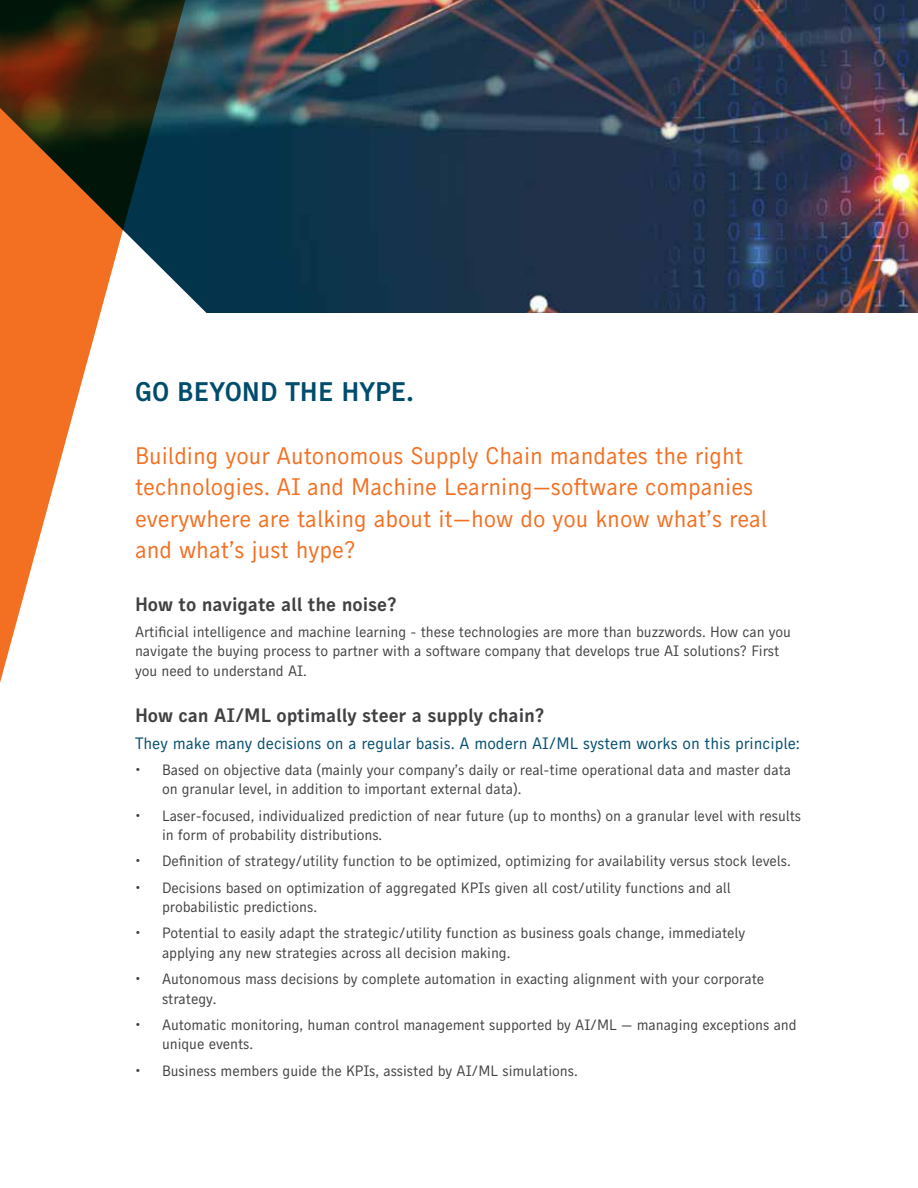
<style>
.page{position:relative;width:918px;height:1188px;background:#fff}
.page>*{position:absolute;margin:0;border:0;box-sizing:border-box;transform-origin:0 0}
.t1{font:27px "Skopex Gothic Bld";color:#004c6c}
.t2{font:24px/31.5px "Skopex Gothic";color:#f36f21}
.t3{font:19.5px "Skopex Gothic Bld";letter-spacing:-.005em;color:#414042}
.t4{font:16.5px "Skopex Gothic";color:#004c6c}
.t5{font:15px/19.5px "Skopex Gothic";letter-spacing:-.005em;color:#414042}
</style>
<div class="page">
<img style="left:189px;top:0;width:729px;height:312px">
<svg style="left:189px;top:108px;width:354px;height:205px;background:#14364d"></svg>
<svg style="left:0;top:0;width:189px;height:683px"></svg>
<h1 class="t1" style="left:135px;top:375px;width:280px">GO BEYOND THE HYPE.</h1>
<h2 class="t2" style="left:135px;top:439px;width:634px">Building your Autonomous Supply Chain mandates the right technologies. AI and Machine Learning—software companies everywhere are talking about it—how do you know what’s real and what’s just hype?</h2>
<h3 class="t3" style="left:135px;top:592px;width:263px">How to navigate all the noise?</h3>
<p class="t5" style="left:135px;top:622px;width:658px">Artificial intelligence and machine learning - these technologies are more than buzzwords. How can you navigate the buying process to partner with a software company that develops true AI solutions? First you need to understand AI.</p>
<h3 class="t3" style="left:135px;top:704px;width:411px">How can AI/ML optimally steer a supply chain?</h3>
<p class="t4" style="left:135px;top:733px;width:666px">They make many decisions on a regular basis. A modern AI/ML system works on this principle:</p>
<p class="t5" style="left:162px;top:760px;width:631px;text-indent:-27px">• Based on objective data (mainly your company’s daily or real-time operational data and master data on granular level, in addition to important external data).</p>
<p class="t5" style="left:162px;top:805px;width:641px;text-indent:-27px">• Laser-focused, individualized prediction of near future (up to months) on a granular level with results in form of probability distributions.</p>
<p class="t5" style="left:135px;top:851px;width:657px">• Definition of strategy/utility function to be optimized, optimizing for availability versus stock levels.</p>
<p class="t5" style="left:162px;top:877px;width:570px;text-indent:-27px">• Decisions based on optimization of aggregated KPIs given all cost/utility functions and all probabilistic predictions.</p>
<p class="t5" style="left:162px;top:923px;width:585px;text-indent:-27px">• Potential to easily adapt the strategic/utility function as business goals change, immediately applying any new strategies across all decision making.</p>
<p class="t5" style="left:162px;top:969px;width:604px;text-indent:-27px">• Autonomous mass decisions by complete automation in exacting alignment with your corporate strategy.</p>
<p class="t5" style="left:162px;top:1015px;width:636px;text-indent:-27px">• Automatic monitoring, human control management supported by AI/ML — managing exceptions and unique events.</p>
<p class="t5" style="left:135px;top:1060px;width:444px">• Business members guide the KPIs, assisted by AI/ML simulations.</p>
</div>
